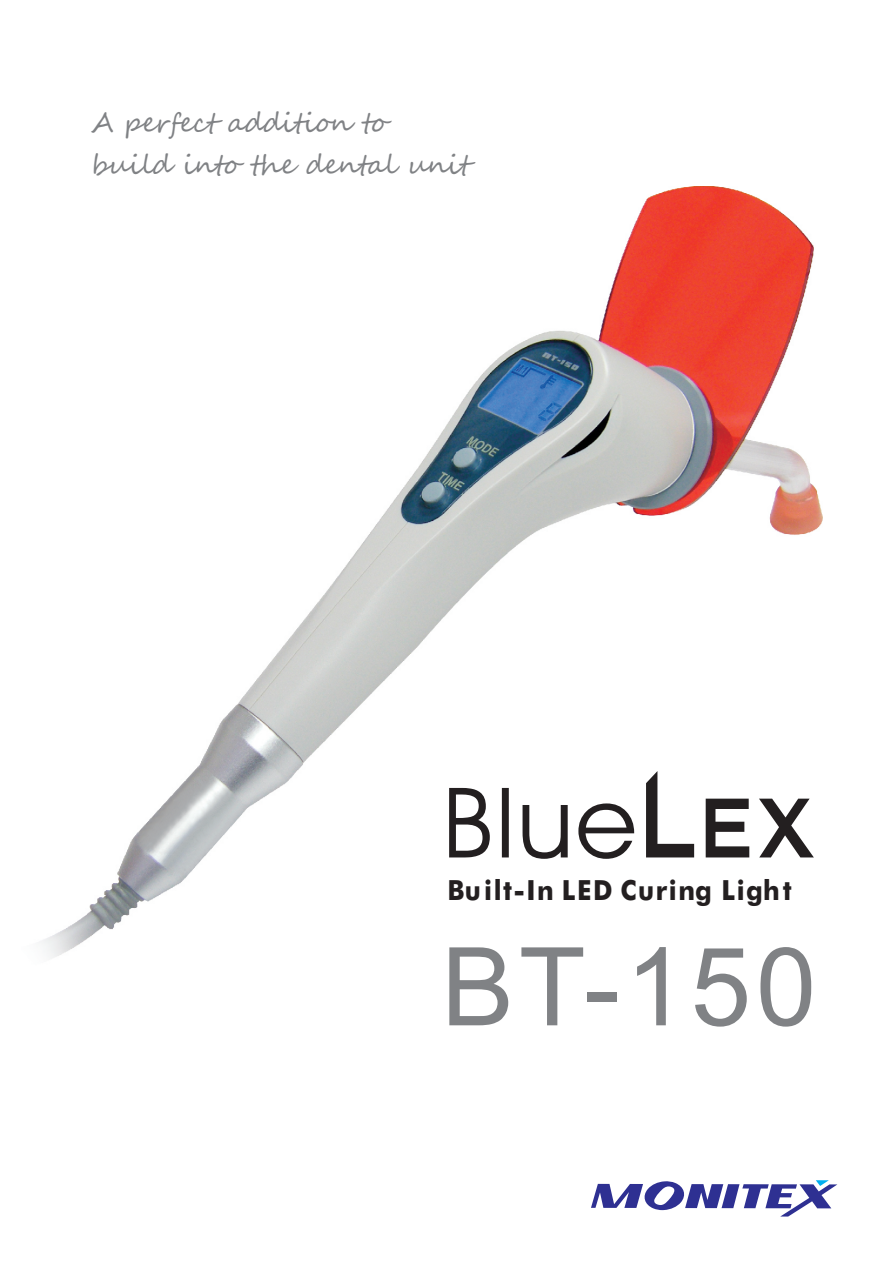
<style>
.page{position:relative;width:893px;height:1263px;background:#fff}
.page>*{position:absolute;margin:0;border:0;box-sizing:border-box;transform-origin:0 0}
.t1{font:108.75px "Arial";color:#808285}
.t2{font:500 27.75px "Futura BT";letter-spacing:.065em;color:#231f20;scale:.92 1}
.t3{font:27px/42.8px "Segoe Script";letter-spacing:-.02em;color:#808285}
</style>
<div class="page">
<img style="left:41px;top:187px;width:781px;height:771px">
<svg style="left:449px;top:788px;width:185px;height:71px"></svg>
<svg style="left:646px;top:771px;width:168px;height:86px"></svg>
<svg style="left:591px;top:1180px;width:246px;height:36px"></svg>
<p class="t3" style="left:91px;top:103px;width:380px">A perfect addition to build into the dental unit</p>
<p class="t2" style="left:448px;top:879px;width:376px">Built-In LED Curing Light</p>
<h1 class="t1" style="left:441px;top:946px;width:376px">BT-150</h1>
</div>
